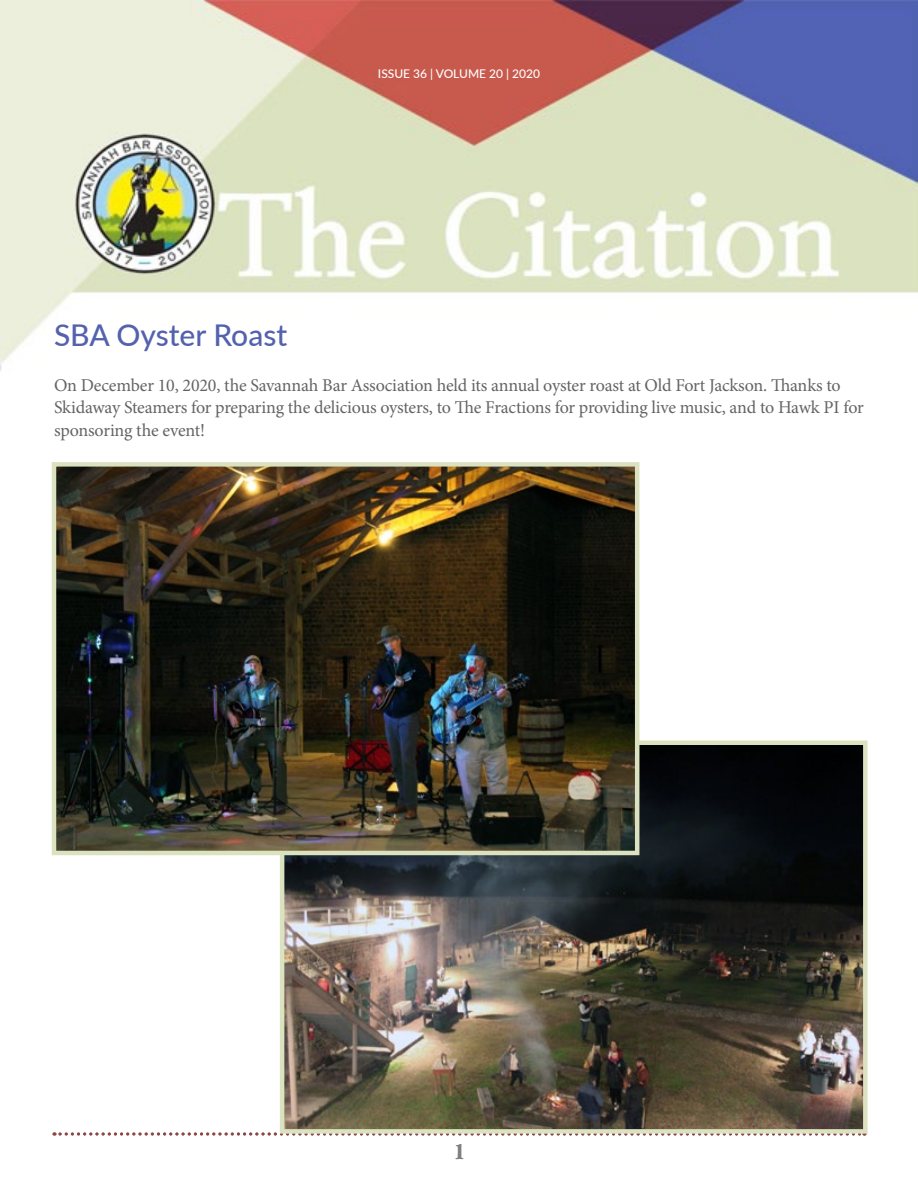
<style>
.page{position:relative;width:918px;height:1188px;background:#fff}
.page>*{position:absolute;margin:0;border:0;box-sizing:border-box;transform-origin:0 0}
.t1{font:500 30px "Lato";color:#5462ad}
.t2{font:600 24px "Garamond Premr Pro";color:#7e8083}
.t3{font:18px/22.5px "Minion Pro";letter-spacing:-.015em;color:#636466}
.t4{font:500 12px "Lato";color:#fff}
</style>
<div class="page">
<img style="left:0;top:0;width:918px;height:371px">
<svg style="left:54px;top:1132px;width:811px;height:4px"></svg>
<img style="left:285px;top:746px;width:578px;height:383px">
<div style="left:280px;top:741px;width:588px;height:393px;border:4px solid #dbe2c0"></div>
<img style="left:57px;top:467px;width:577px;height:383px">
<div style="left:52px;top:462px;width:587px;height:393px;border:4px solid #dbe2c0"></div>
<p class="t4" style="left:378px;top:65px;width:164px">ISSUE 36 | VOLUME 20 | 2020</p>
<h1 class="t1" style="left:54px;top:313px;width:235px">SBA Oyster Roast</h1>
<p class="t3" style="left:54px;top:374px;width:811px">On December 10, 2020, the Savannah Bar Association held its annual oyster roast at Old Fort Jackson. Thanks to<br>Skidaway Steamers for preparing the delicious oysters, to The Fractions for providing live music, and to Hawk PI for sponsoring the event!</p>
<h2 class="t2" style="left:453px;top:1137px;width:13px">1</h2>
</div>
